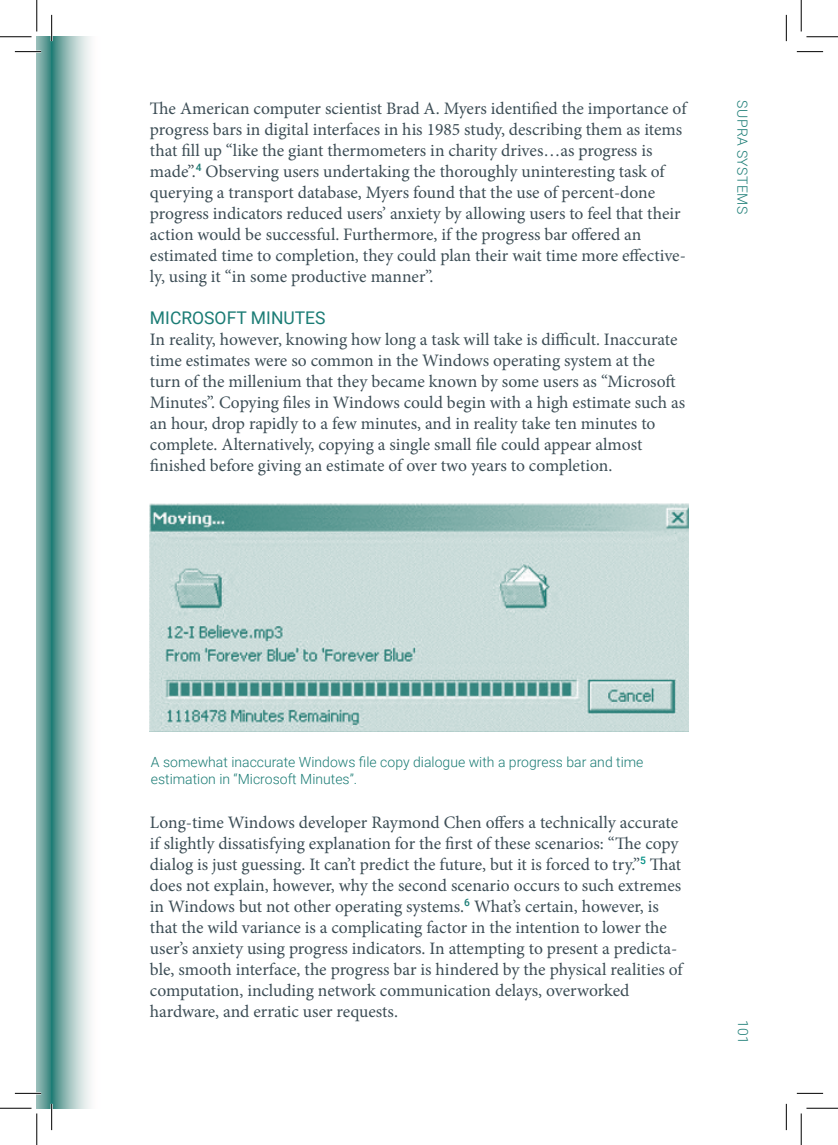
<style>
.page{position:relative;width:838px;height:1145px;background:#fff}
.page>*{position:absolute;margin:0;border:0;box-sizing:border-box;transform-origin:0 0}
.A_1_body_serif{font:17.5px/21px "Minion Pro";color:#3c4d55}
.A_1_body_serif-2{font:17.5px "Roboto";color:#1b7c75}
.C_1_CAPTION_SANS{font:300 14px/16.8px "Roboto";color:#1b7c75}
.C_1_CAPTION_SANS-2{font:300 14px "Roboto";letter-spacing:.035em;color:#1b7c75}
</style>
<div class="page">
<svg style="left:37px;top:37px;width:15px;height:1071px"></svg>
<svg style="left:52px;top:37px;width:38px;height:1071px"></svg>
<img style="left:150px;top:504px;width:538px;height:228px">
<hr style="left:15px;top:51px;width:26px;height:2px;background:#fff">
<hr style="left:15px;top:1092px;width:26px;height:2px;background:#fff">
<hr style="left:51px;top:15px;width:2px;height:26px;background:#fff">
<hr style="left:51px;top:1104px;width:2px;height:26px;background:#fff">
<svg style="left:15px;top:51px;width:26px;height:1px"></svg>
<svg style="left:796px;top:51px;width:27px;height:1px"></svg>
<svg style="left:15px;top:1093px;width:26px;height:1px"></svg>
<svg style="left:796px;top:1093px;width:27px;height:1px"></svg>
<svg style="left:51px;top:15px;width:1px;height:26px"></svg>
<svg style="left:51px;top:1104px;width:1px;height:26px"></svg>
<svg style="left:786px;top:15px;width:1px;height:26px"></svg>
<svg style="left:786px;top:1104px;width:1px;height:26px"></svg>
<hr style="left:0;top:36px;width:32px;height:1px;background:#000">
<hr style="left:806px;top:36px;width:31px;height:1px;background:#000">
<hr style="left:0;top:1108px;width:32px;height:1px;background:#000">
<hr style="left:806px;top:1108px;width:31px;height:1px;background:#000">
<hr style="left:36px;top:0;width:1px;height:31px;background:#000">
<hr style="left:36px;top:1113px;width:1px;height:32px;background:#000">
<hr style="left:800px;top:0;width:1px;height:31px;background:#000">
<hr style="left:800px;top:1113px;width:1px;height:32px;background:#000">
<p class="A_1_body_serif" style="left:150px;top:98px;width:538px">The American computer scientist Brad A. Myers identified the importance of progress bars in digital interfaces in his 1985 study, describing them as items that fill up “like the giant thermometers in charity drives…as progress is made”.<sup>4</sup> Observing users undertaking the thoroughly uninteresting task of querying a transport database, Myers found that the use of percent-done progress indicators reduced users’ anxiety by allowing users to feel that their action would be successful. Furthermore, if the progress bar offered an estimated time to completion, they could plan their wait time more effective&shy;ly, using it “in some productive manner”.</p>
<p class="A_1_body_serif-2" style="left:150px;top:305px;width:177px">MICROSOFT MINUTES</p>
<p class="A_1_body_serif" style="left:150px;top:329px;width:536px">In reality, however, knowing how long a task will take is difficult. Inaccurate time estimates were so common in the Windows operating system at the turn of the millenium that they became known by some users as “Microsoft Minutes”. Copying files in Windows could begin with a high estimate such as an hour, drop rapidly to a few minutes, and in reality take ten minutes to complete. Alternatively, copying a single small file could appear almost finished before giving an estimate of over two years to completion.</p>
<p class="C_1_CAPTION_SANS-2" style="left:752px;top:100px;width:116px;rotate:90deg">SUPRA SYSTEMS</p>
<p class="C_1_CAPTION_SANS" style="left:151px;top:753px;width:494px">A somewhat inaccurate Windows file copy dialogue with a progress bar and time estimation in “Microsoft Minutes”.</p>
<p class="A_1_body_serif" style="left:150px;top:812px;width:534px">Long-time Windows developer Raymond Chen offers a technically accurate if slightly dissatisfying explanation for the first of these scenarios: “The copy dialog is just guessing. It can’t predict the future, but it is forced to try.”<sup>5</sup> That does not explain, however, why the second scenario occurs to such extremes in Windows but not other operating systems.<sup>6</sup> What’s certain, however, is that the wild variance is a complicating factor in the intention to lower the user’s anxiety using progress indicators. In attempting to present a predicta&shy;ble, smooth interface, the progress bar is hindered by the physical realities of computation, including network communication delays, overworked hardware, and erratic user requests.</p>
<p class="C_1_CAPTION_SANS" style="left:752px;top:1020px;width:25px;rotate:90deg">101</p>
</div>
